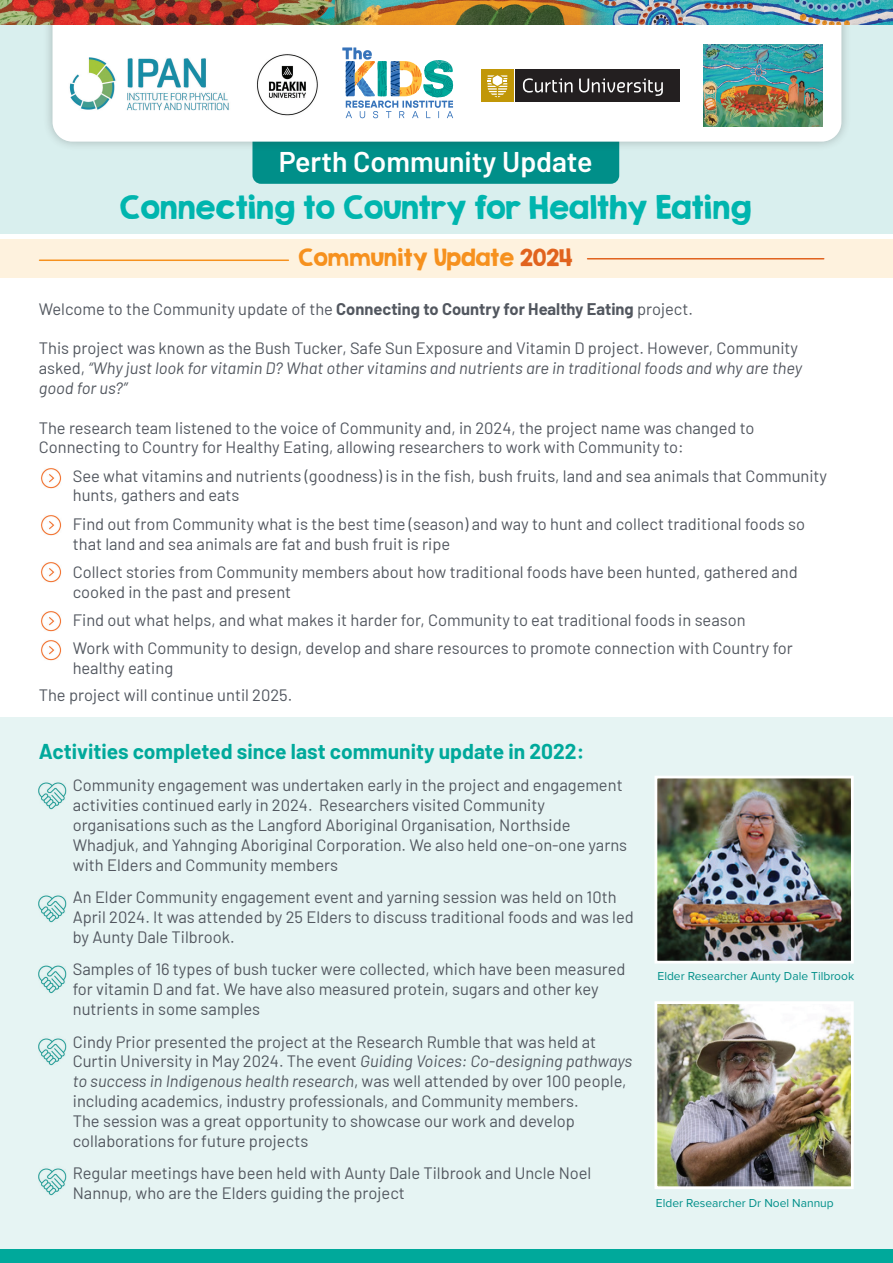
<style>
.page{position:relative;width:893px;height:1263px;background:#fff}
.page>*{position:absolute;margin:0;border:0;box-sizing:border-box;transform-origin:0 0}
.t1{font:28.5px "KG Second Chances Solid";color:#00b5ae}
.t2{font:600 28.5px "Barlow";color:#fff}
.t3{font:700 21px "Barlow";color:#00a99b}
.t4{font:21px "KG Second Chances Solid";color:#f6911e}
.t5{font:16.5px/19.8px "Barlow";color:#52575f}
.t6{font:italic 16.5px/19.8px "Barlow";color:#52575f}
.t7{font:12px "Proxima Nova";color:#008f89}
.s1{color:#e1631e}
.s2{font-weight:700}
.s3{font-style:normal}
.s4{font-style:italic}
</style>
<div class="page">
<div style="left:0;top:0;width:893px;height:233px;background:#d9efee"></div>
<div style="left:252px;top:152px;width:367px;height:32px;background:#008f89"></div>
<div style="left:0;top:239px;width:893px;height:39px;background:#fef2de"></div>
<div style="left:42px;top:8px;width:809px;height:144px;background:#231f20;opacity:.29"></div>
<div style="left:52px;top:24px;width:789px;height:118px;background:#fff"></div>
<img style="left:0;top:0;width:328px;height:24px">
<img style="left:640px;top:0;width:253px;height:24px">
<img style="left:328px;top:0;width:174px;height:24px">
<img style="left:502px;top:0;width:138px;height:24px">
<svg style="left:342px;top:47px;width:111px;height:71px;background:#b5cfd1"></svg>
<div style="left:481px;top:69px;width:33px;height:33px;background:#c19707"></div>
<svg style="left:488px;top:75px;width:19px;height:22px"></svg>
<div style="left:515px;top:69px;width:164px;height:33px;background:#231f20"></div>
<svg style="left:579px;top:78px;width:84px;height:18px"></svg>
<svg style="left:523px;top:78px;width:50px;height:15px"></svg>
<img style="left:703px;top:44px;width:120px;height:82px">
<hr style="left:40px;top:259px;width:248px;height:2px;background:#f6911e">
<hr style="left:588px;top:258px;width:236px;height:1px;background:#e1631e">
<div style="left:0;top:717px;width:893px;height:542px;background:#e6f4f3"></div>
<div style="left:0;top:1250px;width:893px;height:13px;background:#00a99b"></div>
<img style="left:41px;top:468px;width:21px;height:21px">
<img style="left:41px;top:515px;width:21px;height:21px">
<img style="left:41px;top:562px;width:21px;height:21px">
<img style="left:41px;top:611px;width:21px;height:21px">
<img style="left:41px;top:640px;width:21px;height:21px">
<img style="left:39px;top:782px;width:27px;height:28px">
<img style="left:658px;top:780px;width:192px;height:179px">
<div style="left:654px;top:776px;width:200px;height:187px;border:3px solid #fff"></div>
<img style="left:658px;top:1005px;width:192px;height:180px">
<div style="left:654px;top:1001px;width:200px;height:188px;border:3px solid #fff"></div>
<img style="left:39px;top:895px;width:27px;height:28px">
<img style="left:39px;top:965px;width:27px;height:29px">
<img style="left:39px;top:1168px;width:27px;height:28px">
<img style="left:61px;top:51px;width:262px;height:67px">
<img style="left:39px;top:1038px;width:27px;height:28px">
<p class="t2" style="left:279px;top:141px;width:315px">Perth Community Update</p>
<p class="t1" style="left:120px;top:189px;width:633px">Connecting to Country for Healthy Eating</p>
<p class="t4" style="left:298px;top:244px;width:276px">Community Update <span class="s1">2024</span></p>
<p class="t5" style="left:39px;top:298px;width:656px">Welcome to the Community update of the <span class="s2">Connecting to Country for Healthy Eating</span> project.</p>
<p class="t6" style="left:39px;top:337px;width:765px"><span class="s3">This project was known as the Bush Tucker, Safe Sun Exposure and Vitamin D project. However, Community asked,</span> “Why just look for vitamin D? What other vitamins and nutrients are in traditional foods and why are they good for us?”</p>
<p class="t5" style="left:39px;top:416px;width:717px">The research team listened to the voice of Community and, in 2024, the project name was changed to<br>Connecting to Country for Healthy Eating, allowing researchers to work with Community to:</p>
<p class="t5" style="left:73px;top:464px;width:756px">See what vitamins and nutrients (goodness) is in the fish, bush fruits, land and sea animals that Community hunts, gathers and eats</p>
<p class="t5" style="left:73px;top:513px;width:734px">Find out from Community what is the best time (season) and way to hunt and collect traditional foods so that land and sea animals are fat and bush fruit is ripe</p>
<p class="t5" style="left:73px;top:561px;width:726px">Collect stories from Community members about how traditional foods have been hunted, gathered and cooked in the past and present</p>
<p class="t5" style="left:73px;top:609px;width:674px">Find out what helps, and what makes it harder for, Community to eat traditional foods in season</p>
<p class="t5" style="left:73px;top:637px;width:722px">Work with Community to design, develop and share resources to promote connection with Country for healthy eating</p>
<p class="t5" style="left:39px;top:684px;width:255px">The project will continue until 2025.</p>
<p class="t3" style="left:39px;top:736px;width:547px">Activities completed since last community update in 2022:</p>
<p class="t5" style="left:73px;top:774px;width:556px">Community engagement was undertaken early in the project and engagement activities continued early in 2024. Researchers visited Community organisations such as the Langford Aboriginal Organisation, Northside Whadjuk, and Yahnging Aboriginal Corporation. We also held one-on-one yarns with Elders and Community members</p>
<p class="t5" style="left:73px;top:886px;width:562px">An Elder Community engagement event and yarning session was held on 10th<br>April 2024. It was attended by 25 Elders to discuss traditional foods and was led by Aunty Dale Tilbrook.</p>
<p class="t5" style="left:73px;top:958px;width:554px">Samples of 16 types of bush tucker were collected, which have been measured for vitamin D and fat. We have also measured protein, sugars and other key nutrients in some samples</p>
<p class="t5" style="left:73px;top:1030px;width:561px">Cindy Prior presented the project at the Research Rumble that was held at Curtin University in May 2024. The event <span class="s4">Guiding Voices: Co-designing pathways to success in Indigenous health research</span>, was well attended by over 100 people, including academics, industry professionals, and Community members.<br>The session was a great opportunity to showcase our work and develop collaborations for future projects</p>
<p class="t5" style="left:73px;top:1162px;width:520px">Regular meetings have been held with Aunty Dale Tilbrook and Uncle Noel<br>Nannup, who are the Elders guiding the project</p>
<p class="t7" style="left:657px;top:969px;width:198px">Elder Researcher Aunty Dale Tilbrook</p>
<p class="t7" style="left:656px;top:1196px;width:179px">Elder Researcher Dr Noel Nannup</p>
</div>
